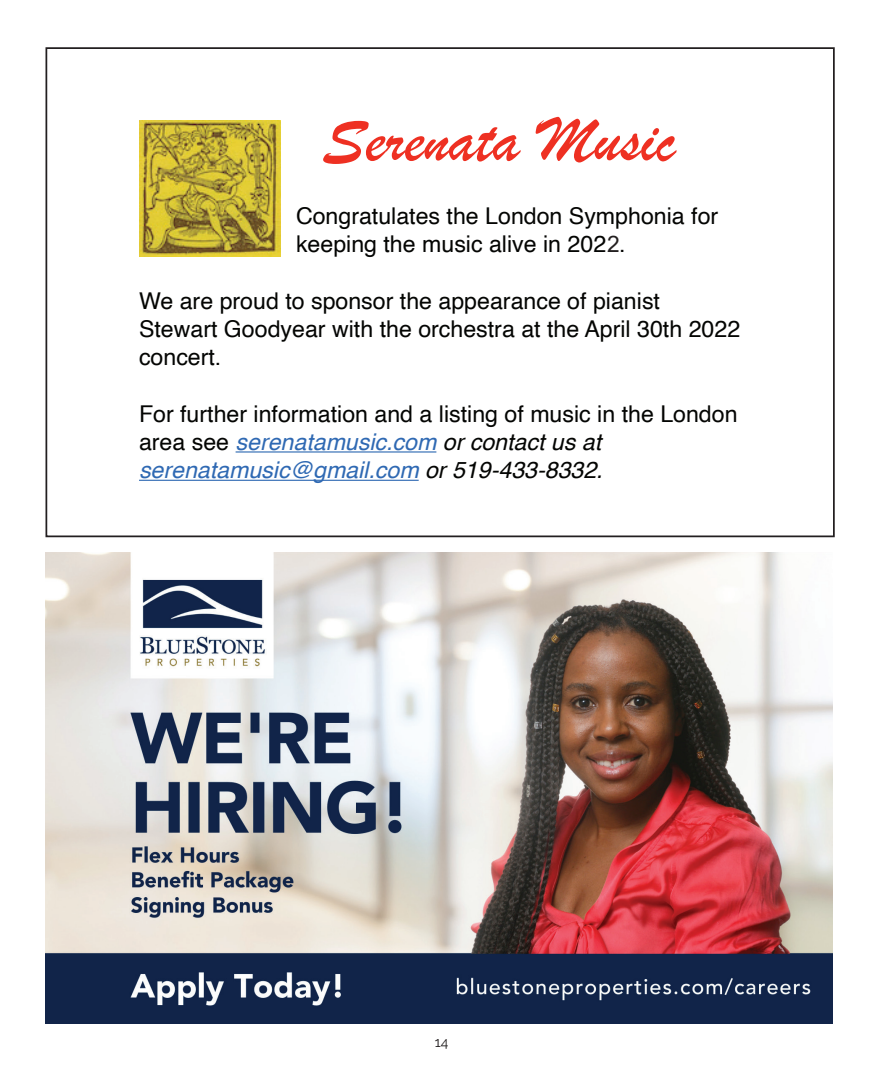
<style>
.page{position:relative;width:882px;height:1071px;background:#fff}
.page>*{position:absolute;margin:0;border:0;box-sizing:border-box;transform-origin:0 0}
.t1{font:66.85px "Brush Script";color:#ee3022}
.t2{font:23.1px/28.3px "Helvetica";color:#040503}
.t3{font:22.75px "Arial";color:#231f20}
.t4{font:14px "Raleway";color:#231f20}
.s1{font-style:italic;color:#2f69b3}
.s2{font-style:italic}
</style>
<div class="page">
<hr style="left:236px;top:451px;width:200px;height:2px;background:#2f69b3">
<hr style="left:139px;top:480px;width:280px;height:1px;background:#2f69b3">
<img style="left:139px;top:120px;width:142px;height:137px">
<img style="left:46px;top:553px;width:787px;height:471px">
<h1 class="t1" style="left:322px;top:95px;width:355px">Serenata Music</h1>
<p class="t2" style="left:296px;top:202px;width:424px">Congratulates the London Symphonia for keeping the music alive in 2021.</p>
<p class="t2" style="left:139px;top:287px;width:603px">We are proud to sponsor the appearance of pianist<br>Stewart Goodyear with the orchestra at the April 30th 2022 concert.</p>
<p class="t2" style="left:139px;top:400px;width:600px">For further information and a listing of music in the London area see <span class="s1">serenatamusic.com</span> <span class="s2">or contact us at </span><span class="s1">serenatamusic@gmail.com</span> <span class="s2">or 519-433-8332.</span></p>
<p class="t3" style="left:607px;top:229px;width:14px">2</p>
<p class="t4" style="left:435px;top:1034px;width:15px">14</p>
</div>
